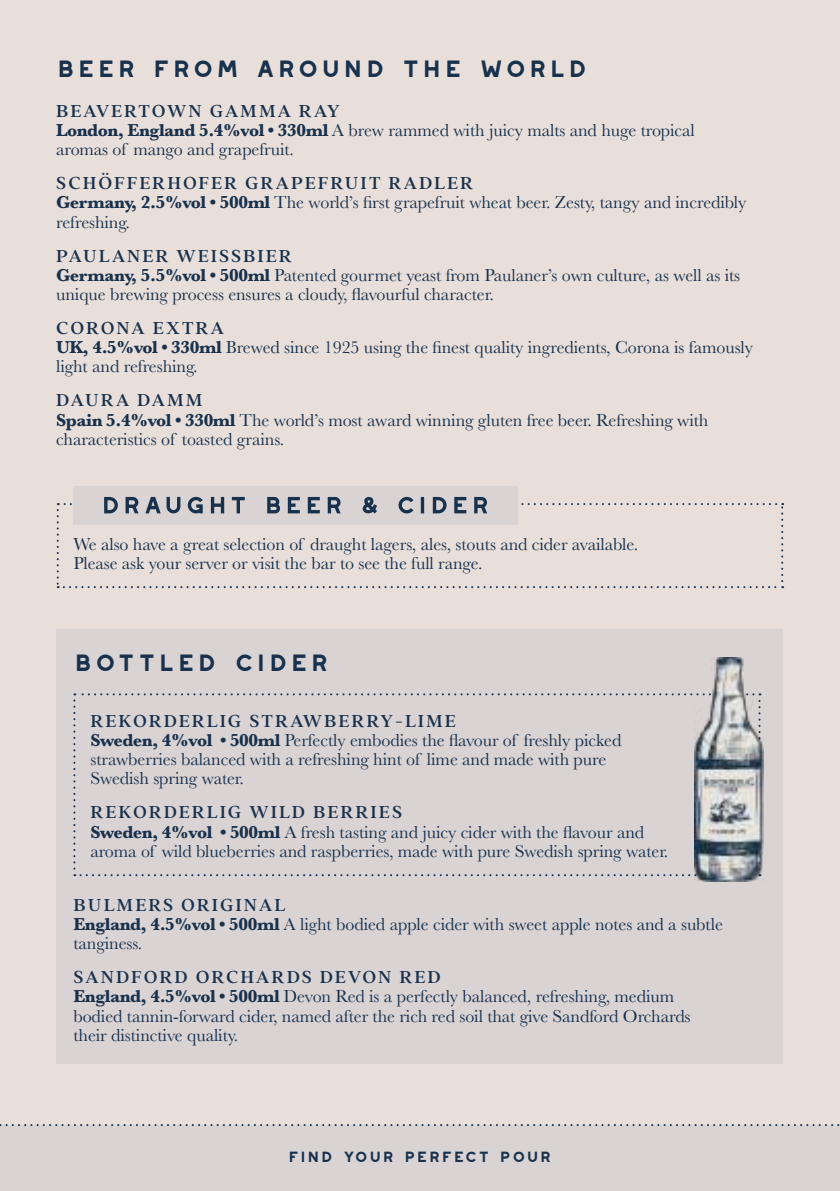
<style>
.page{position:relative;width:840px;height:1191px;background:#fff}
.page>*{position:absolute;margin:0;border:0;box-sizing:border-box;transform-origin:0 0}
.t1{font:700 29.6px "Westmount";letter-spacing:.025em;color:#18314d}
.t2{font:500 19px "Addington CF";letter-spacing:.1em;color:#18314d}
.t3{font:700 18.6px "Westmount";color:#18314d}
.t4{font:18px/19.2px "Baskerville";letter-spacing:-.005em;color:#18314d}
.s1{font-weight:700}
</style>
<div class="page">
<div style="left:0;top:0;width:839px;height:1191px;background:#e9dfda"></div>
<div style="left:0;top:1125px;width:839px;height:66px;background:#dad3d4"></div>
<svg style="left:0;top:1124px;width:840px;height:2px"></svg>
<div style="left:57px;top:629px;width:725px;height:434px;background:#dad3d4"></div>
<svg style="left:73px;top:693px;width:620px;height:183px"></svg>
<div style="left:73px;top:485px;width:444px;height:39px;background:#dad3d4"></div>
<svg style="left:57px;top:497px;width:725px;height:91px"></svg>
<img style="left:694px;top:657px;width:69px;height:224px">
<h1 class="t1" style="left:56px;top:53px;width:533px">BEER FROM AROUND THE WORLD</h1>
<p class="t2" style="left:56px;top:97px;width:285px">BEAVERTOWN GAMMA RAY</p>
<p class="t4" style="left:56px;top:121px;width:640px"><span class="s1">London, England 5.4%vol • 330ml</span> A brew rammed with juicy malts and huge tropical aromas of mango and grapefruit.</p>
<p class="t2" style="left:56px;top:169px;width:418px">SCHÖFFERHOFER GRAPEFRUIT RADLER</p>
<p class="t4" style="left:56px;top:193px;width:691px"><span class="s1">Germany, 2.5%vol • 500ml</span> The world’s first grapefruit wheat beer. Zesty, tangy and incredibly refreshing.</p>
<p class="t2" style="left:56px;top:242px;width:237px">PAULANER WEISSBIER</p>
<p class="t4" style="left:56px;top:266px;width:685px"><span class="s1">Germany, 5.5%vol • 500ml</span> Patented gourmet yeast from Paulaner’s own culture, as well as its unique brewing process ensures a cloudy, flavourful character.</p>
<p class="t2" style="left:56px;top:314px;width:169px">CORONA EXTRA</p>
<p class="t4" style="left:56px;top:338px;width:698px"><span class="s1">UK, 4.5%vol • 330ml</span> Brewed since 1925 using the finest quality ingredients, Corona is famously light and refreshing.</p>
<p class="t2" style="left:56px;top:386px;width:148px">DAURA DAMM</p>
<p class="t4" style="left:56px;top:410px;width:653px"><span class="s1">Spain 5.4%vol • 330ml</span> The world’s most award winning gluten free beer. Refreshing with characteristics of toasted grains.</p>
<p class="t4" style="left:73px;top:535px;width:566px">We also have a great selection of draught lagers, ales, stouts and cider available.<br>Please ask your server or visit the bar to see the full range.</p>
<h1 class="t1" style="left:73px;top:646px;width:258px">BOTTLED CIDER</h1>
<p class="t2" style="left:90px;top:707px;width:367px">REKORDERLIG STRAWBERRY-LIME</p>
<p class="t4" style="left:90px;top:731px;width:532px"><span class="s1">Sweden, 4%vol • 500ml</span> Perfectly embodies the flavour of freshly picked strawberries balanced with a refreshing hint of lime and made with pure<br>Swedish spring water.</p>
<p class="t2" style="left:90px;top:798px;width:313px">REKORDERLIG WILD BERRIES</p>
<p class="t4" style="left:90px;top:822px;width:579px"><span class="s1">Sweden, 4%vol • 500ml</span> A fresh tasting and juicy cider with the flavour and aroma of wild blueberries and raspberries, made with pure Swedish spring water.</p>
<p class="t2" style="left:73px;top:891px;width:214px">BULMERS ORIGINAL</p>
<p class="t4" style="left:73px;top:915px;width:650px"><span class="s1">England, 4.5%vol • 500ml</span> A light bodied apple cider with sweet apple notes and a subtle tanginess.</p>
<p class="t2" style="left:73px;top:963px;width:368px">SANDFORD ORCHARDS DEVON RED</p>
<p class="t4" style="left:73px;top:987px;width:618px"><span class="s1">England, 4.5%vol • 500ml</span> Devon Red is a perfectly balanced, refreshing, medium bodied tannin-forward cider, named after the rich red soil that give Sandford Orchards their distinctive quality.</p>
<p class="t3" style="left:287px;top:1146px;width:266px">FIND YOUR PERFECT POUR</p>
</div>
